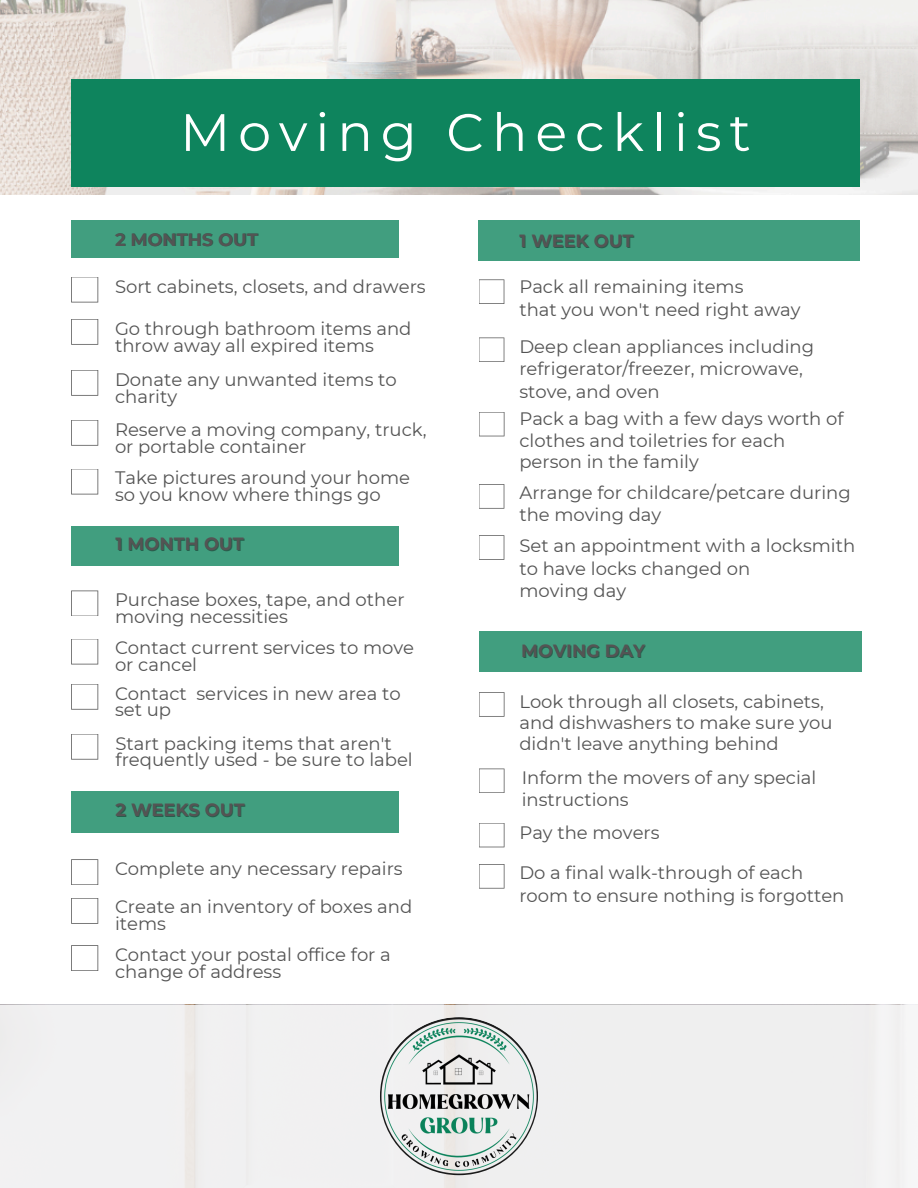
<style>
.page{position:relative;width:918px;height:1188px;background:#fff}
.page>*{position:absolute;margin:0;border:0;box-sizing:border-box;transform-origin:0 0}
.t1{font:52.5px "Montserrat";letter-spacing:.15em;color:#fff}
.t2{font:18px "Montserrat";color:#545454}
.t3{font:700 17.7px "Montserrat";color:#545454}
</style>
<div class="page">
<svg style="left:71px;top:277px;width:27px;height:26px"></svg>
<svg style="left:71px;top:319px;width:27px;height:26px"></svg>
<svg style="left:71px;top:370px;width:27px;height:26px"></svg>
<svg style="left:71px;top:420px;width:27px;height:26px"></svg>
<svg style="left:71px;top:469px;width:27px;height:25px"></svg>
<svg style="left:479px;top:279px;width:25px;height:25px"></svg>
<svg style="left:479px;top:337px;width:25px;height:25px"></svg>
<svg style="left:479px;top:412px;width:25px;height:24px"></svg>
<svg style="left:479px;top:484px;width:25px;height:25px"></svg>
<svg style="left:479px;top:535px;width:25px;height:25px"></svg>
<svg style="left:71px;top:591px;width:27px;height:25px"></svg>
<svg style="left:71px;top:639px;width:27px;height:25px"></svg>
<svg style="left:71px;top:684px;width:27px;height:26px"></svg>
<svg style="left:71px;top:734px;width:27px;height:26px"></svg>
<svg style="left:71px;top:859px;width:27px;height:26px"></svg>
<svg style="left:71px;top:898px;width:27px;height:26px"></svg>
<svg style="left:71px;top:945px;width:27px;height:26px"></svg>
<svg style="left:479px;top:692px;width:25px;height:25px"></svg>
<svg style="left:479px;top:769px;width:25px;height:24px"></svg>
<svg style="left:479px;top:823px;width:25px;height:24px"></svg>
<svg style="left:479px;top:864px;width:25px;height:25px"></svg>
<div style="left:71px;top:220px;width:328px;height:38px;background:#419e7f"></div>
<div style="left:71px;top:791px;width:328px;height:41px;background:#419e7f"></div>
<div style="left:71px;top:526px;width:328px;height:39px;background:#419e7f"></div>
<div style="left:479px;top:220px;width:381px;height:40px;background:#419e7f"></div>
<div style="left:479px;top:632px;width:383px;height:40px;background:#419e7f"></div>
<img style="left:0;top:0;width:918px;height:195px">
<div style="left:71px;top:79px;width:789px;height:108px;background:#0e845d"></div>
<div style="left:0;top:1005px;width:918px;height:183px;background:#f0eff0"></div>
<img style="left:380px;top:1017px;width:158px;height:158px;border-radius:50%">
<p class="t1" style="left:180px;top:100px;width:572px">Moving Checklist</p>
<p class="t3" style="left:115px;top:228px;width:144px">2 MONTHS OUT</p>
<p class="t3" style="left:519px;top:230px;width:116px">1 WEEK OUT</p>
<p class="t2" style="left:115px;top:275px;width:312px">Sort cabinets, closets, and drawers</p>
<p class="t2" style="left:115px;top:317px;width:298px">Go through bathroom items and</p>
<p class="t2" style="left:115px;top:334px;width:261px">throw away all expired items</p>
<h2 class="t2" style="left:115px;top:368px;width:283px">Donate any unwanted items to</h2>
<p class="t2" style="left:115px;top:385px;width:64px">charity</p>
<p class="t2" style="left:115px;top:418px;width:313px">Reserve a moving company, truck,</p>
<p class="t2" style="left:115px;top:435px;width:193px">or portable container</p>
<p class="t2" style="left:115px;top:467px;width:297px">Take pictures around your home</p>
<p class="t2" style="left:115px;top:484px;width:267px">so you know where things go</p>
<p class="t2" style="left:519px;top:276px;width:226px">Pack all remaining items</p>
<p class="t2" style="left:519px;top:298px;width:283px">that you won't need right away</p>
<p class="t2" style="left:519px;top:335px;width:296px">Deep clean appliances including</p>
<p class="t2" style="left:519px;top:358px;width:285px">refrigerator/freezer, microwave,</p>
<p class="t2" style="left:519px;top:380px;width:142px">stove, and oven</p>
<p class="t2" style="left:519px;top:408px;width:326px">Pack a bag with a few days worth of</p>
<p class="t2" style="left:519px;top:429px;width:267px">clothes and toiletries for each</p>
<p class="t2" style="left:519px;top:451px;width:181px">person in the family</p>
<p class="t2" style="left:519px;top:482px;width:333px">Arrange for childcare/petcare during</p>
<p class="t2" style="left:519px;top:503px;width:143px">the moving day</p>
<p class="t3" style="left:116px;top:533px;width:130px">1 MONTH OUT</p>
<p class="t2" style="left:115px;top:589px;width:291px">Purchase boxes, tape, and other</p>
<h1 class="t2" style="left:115px;top:606px;width:174px">moving necessities</h1>
<h2 class="t2" style="left:519px;top:535px;width:337px">Set an appointment with a locksmith</h2>
<p class="t2" style="left:519px;top:557px;width:232px">to have locks changed on</p>
<p class="t2" style="left:519px;top:580px;width:108px">moving day</p>
<p class="t2" style="left:115px;top:637px;width:301px">Contact current services to move</p>
<p class="t2" style="left:115px;top:654px;width:84px">or cancel</p>
<p class="t2" style="left:115px;top:682px;width:287px">Contact services in new area to</p>
<h2 class="t2" style="left:115px;top:699px;width:58px">set up</h2>
<p class="t2" style="left:116px;top:732px;width:278px">Start packing items that aren't</p>
<p class="t2" style="left:116px;top:749px;width:299px">frequently used - be sure to label</p>
<p class="t3" style="left:116px;top:799px;width:131px">2 WEEKS OUT</p>
<p class="t3" style="left:521px;top:640px;width:125px">MOVING DAY</p>
<p class="t2" style="left:519px;top:690px;width:306px">Look through all closets, cabinets,</p>
<p class="t2" style="left:519px;top:712px;width:315px">and dishwashers to make sure you</p>
<p class="t2" style="left:519px;top:733px;width:261px">didn't leave anything behind</p>
<p class="t2" style="left:522px;top:766px;width:296px">Inform the movers of any special</p>
<p class="t2" style="left:522px;top:789px;width:109px">instructions</p>
<p class="t2" style="left:519px;top:821px;width:142px">Pay the movers</p>
<p class="t2" style="left:115px;top:858px;width:289px">Complete any necessary repairs</p>
<p class="t2" style="left:115px;top:896px;width:299px">Create an inventory of boxes and</p>
<p class="t2" style="left:115px;top:913px;width:53px">items</p>
<p class="t2" style="left:115px;top:943px;width:277px">Contact your postal office for a</p>
<p class="t2" style="left:115px;top:960px;width:168px">change of address</p>
<p class="t2" style="left:519px;top:862px;width:285px">Do a final walk-through of each</p>
<p class="t2" style="left:519px;top:884px;width:327px">room to ensure nothing is forgotten</p>
</div>
